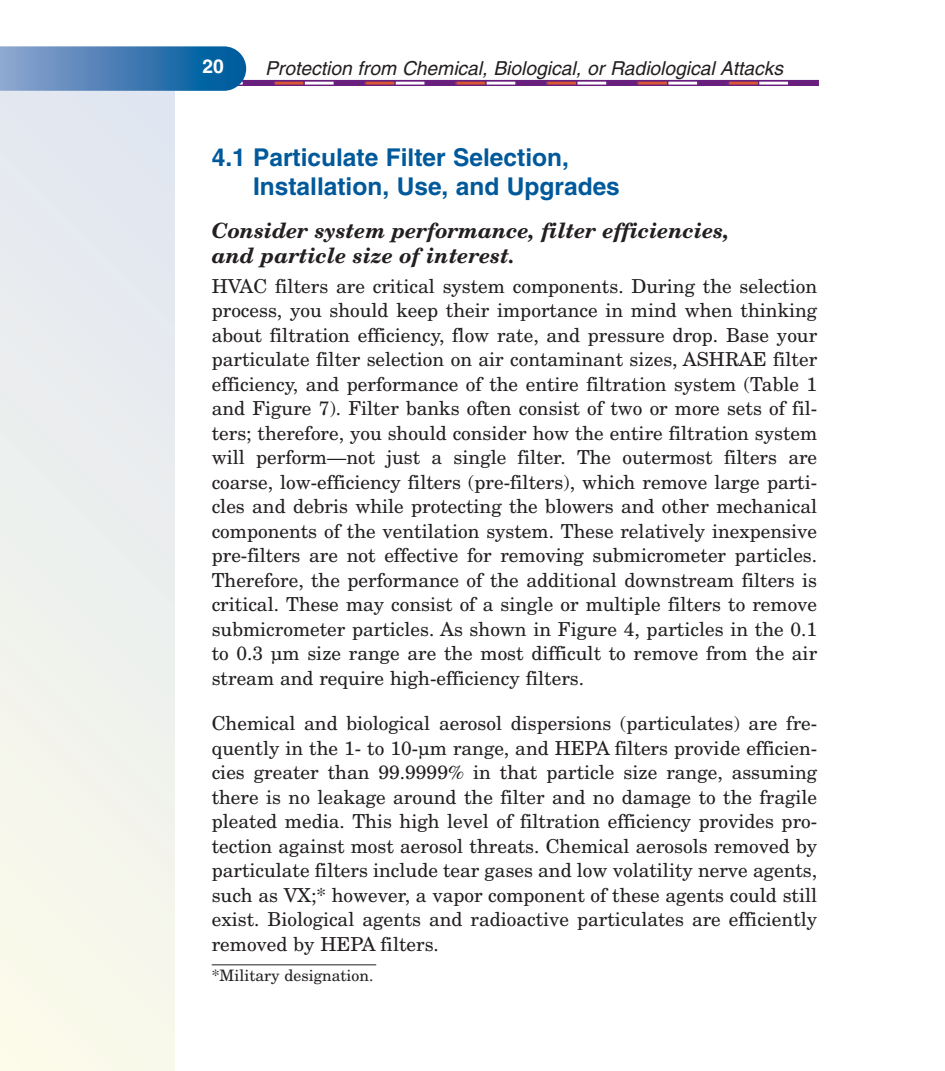
<style>
.page{position:relative;width:945px;height:1071px;background:#fff}
.page>*{position:absolute;margin:0;border:0;box-sizing:border-box;transform-origin:0 0}
.t1{font:700 24.5px/29.4px "Helvetica";color:#00599b}
.t2{font:italic 700 21px/25.2px "New Century Schlbk";color:#231f20}
.t3{font:19.25px/24.5px "New Century Schlbk";color:#231f20;text-align:justify}
.t4{font:italic 19.25px "Helvetica";color:#231f20}
.t5{font:700 19.25px "Helvetica";color:#fff}
.t6{font:15.75px "New Century Schlbk";color:#231f20}
</style>
<div class="page">
<div style="left:0;top:91px;width:175px;height:980px;background:linear-gradient(to right,#f0f2ed,#ebeeee)"></div>
<svg style="left:0;top:46px;width:819px;height:45px"></svg>
<hr style="left:212px;top:965px;width:164px;height:1px;background:#231f20">
<p class="t5" style="left:203px;top:59px;width:23px">20</p>
<p class="t4" style="left:265px;top:61px;width:520px">Protection from Chemical, Biological, or Radiological Attacks</p>
<p class="t1" style="left:253px;top:145px;width:368px;text-indent:-41px">4.1 Particulate Filter Selection,<br>Installation, Use, and Upgrades</p>
<p class="t2" style="left:212px;top:220px;width:519px">Consider system performance, filter efficiencies, and particle size of interest.</p>
<p class="t3" style="left:212px;top:275px;width:607px">HVAC filters are critical system components. During the selection process, you should keep their importance in mind when thinking about filtration efficiency, flow rate, and pressure drop. Base your particulate filter selection on air contaminant sizes, ASHRAE filter efficiency, and performance of the entire filtration system (Table 1 and Figure 7). Filter banks often consist of two or more sets of fil&shy;ters; therefore, you should consider how the entire filtration system will perform—not just a single filter. The outermost filters are coarse, low-efficiency filters (pre-filters), which remove large parti&shy;cles and debris while protecting the blowers and other mechanical components of the ventilation system. These relatively inexpensive pre-filters are not effective for removing submicrometer particles.<br>Therefore, the performance of the additional downstream filters is critical. These may consist of a single or multiple filters to remove submicrometer particles. As shown in Figure 4, particles in the 0.1 to 0.3 µm size range are the most difficult to remove from the air stream and require high-efficiency filters.</p>
<p class="t3" style="left:212px;top:713px;width:607px">Chemical and biological aerosol dispersions (particulates) are fre&shy;quently in the 1- to 10-µm range, and HEPA filters provide efficien&shy;cies greater than 99.9999% in that particle size range, assuming there is no leakage around the filter and no damage to the fragile pleated media. This high level of filtration efficiency provides pro&shy;tection against most aerosol threats. Chemical aerosols removed by particulate filters include tear gases and low volatility nerve agents, such as VX;* however, a vapor component of these agents could still exist. Biological agents and radioactive particulates are efficiently removed by HEPA filters.</p>
<p class="t6" style="left:212px;top:969px;width:163px">*Military designation.</p>
</div>
